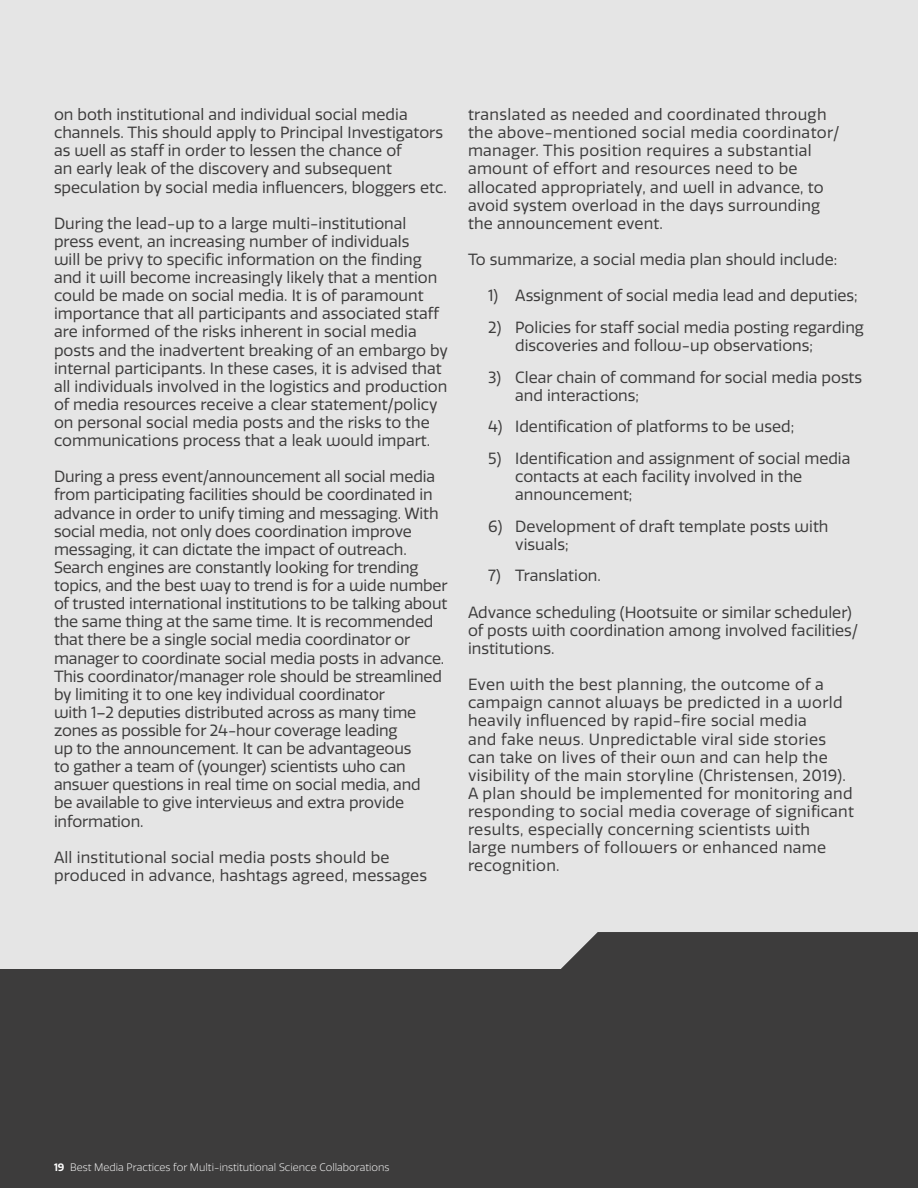
<style>
.page{position:relative;width:918px;height:1188px;background:#fff}
.page>*{position:absolute;margin:0;border:0;box-sizing:border-box;transform-origin:0 0}
.t1{font:15.75px/18.1px "Quatro";color:#3d3c3c}
.t2{font:15.75px/18.1px "Quatro";letter-spacing:.02em;color:#3d3c3c}
.t3{font:300 10.5px "Quatro";color:#fff}
.s1{font-weight:600}
</style>
<div class="page">
<div style="left:0;top:0;width:918px;height:1023px;background:#e5e5e5"></div>
<div style="left:0;top:970px;width:918px;height:218px;background:#3d3c3c"></div>
<div style="left:560px;top:932px;width:358px;height:38px;background:#3d3c3c"></div>
<p class="t1" style="left:54px;top:106px;width:394px">on both institutional and individual social media channels. This should apply to Principal Investigators as well as staff in order to lessen the chance of<br>an early leak of the discovery and subsequent speculation by social media influencers, bloggers etc.</p>
<p class="t1" style="left:54px;top:214px;width:396px">During the lead-up to a large multi-institutional press event, an increasing number of individuals<br>will be privy to specific information on the finding and it will become increasingly likely that a mention could be made on social media. It is of paramount importance that all participants and associated staff are informed of the risks inherent in social media posts and the inadvertent breaking of an embargo by internal participants. In these cases, it is advised that all individuals involved in the logistics and production of media resources receive a clear statement/policy on personal social media posts and the risks to the communications process that a leak would impart.</p>
<p class="t1" style="left:54px;top:468px;width:395px">During a press event/announcement all social media from participating facilities should be coordinated in advance in order to unify timing and messaging. With social media, not only does coordination improve messaging, it can dictate the impact of outreach.<br>Search engines are constantly looking for trending topics, and the best way to trend is for a wide number of trusted international institutions to be talking about the same thing at the same time. It is recommended that there be a single social media coordinator or manager to coordinate social media posts in advance.<br>This coordinator/manager role should be streamlined by limiting it to one key individual coordinator<br>with 1–2 deputies distributed across as many time zones as possible for 24-hour coverage leading<br>up to the announcement. It can be advantageous<br>to gather a team of (younger) scientists who can answer questions in real time on social media, and<br>be available to give interviews and extra provide information.</p>
<p class="t1" style="left:54px;top:848px;width:375px">All institutional social media posts should be produced in advance, hashtags agreed, messages</p>
<p class="t2" style="left:468px;top:106px;width:373px">translated as needed and coordinated through the above-mentioned social media coordinator/ manager. This position requires a substantial amount of effort and resources need to be allocated appropriately, and well in advance, to avoid system overload in the days surrounding the announcement event.</p>
<p class="t1" style="left:468px;top:251px;width:371px">To summarize, a social media plan should include:</p>
<p class="t1" style="left:488px;top:287px;width:371px">1) Assignment of social media lead and deputies;</p>
<p class="t1" style="left:515px;top:319px;width:350px;text-indent:-27px">2) Policies for staff social media posting regarding discoveries and follow-up observations;</p>
<p class="t1" style="left:515px;top:368px;width:348px;text-indent:-27px">3) Clear chain of command for social media posts and interactions;</p>
<p class="t1" style="left:488px;top:418px;width:307px">4) Identification of platforms to be used;</p>
<p class="t1" style="left:515px;top:450px;width:337px;text-indent:-27px">5) Identification and assignment of social media contacts at each facility involved in the announcement;</p>
<p class="t1" style="left:515px;top:517px;width:315px;text-indent:-27px">6) Development of draft template posts with visuals;</p>
<p class="t1" style="left:488px;top:567px;width:114px">7) Translation.</p>
<p class="t1" style="left:468px;top:603px;width:392px">Advance scheduling (Hootsuite or similar scheduler) of posts with coordination among involved facilities/ institutions.</p>
<p class="t2" style="left:468px;top:676px;width:388px">Even with the best planning, the outcome of a campaign cannot always be predicted in a world heavily influenced by rapid-fire social media<br>and fake news. Unpredictable viral side stories can take on lives of their own and can help the visibility of the main storyline (Christensen, 2019).<br>A plan should be implemented for monitoring and responding to social media coverage of significant results, especially concerning scientists with<br>large numbers of followers or enhanced name recognition.</p>
<p class="t3" style="left:54px;top:1161px;width:337px"><span class="s1">19</span> Best Media Practices for Multi-institutional Science Collaborations</p>
</div>
